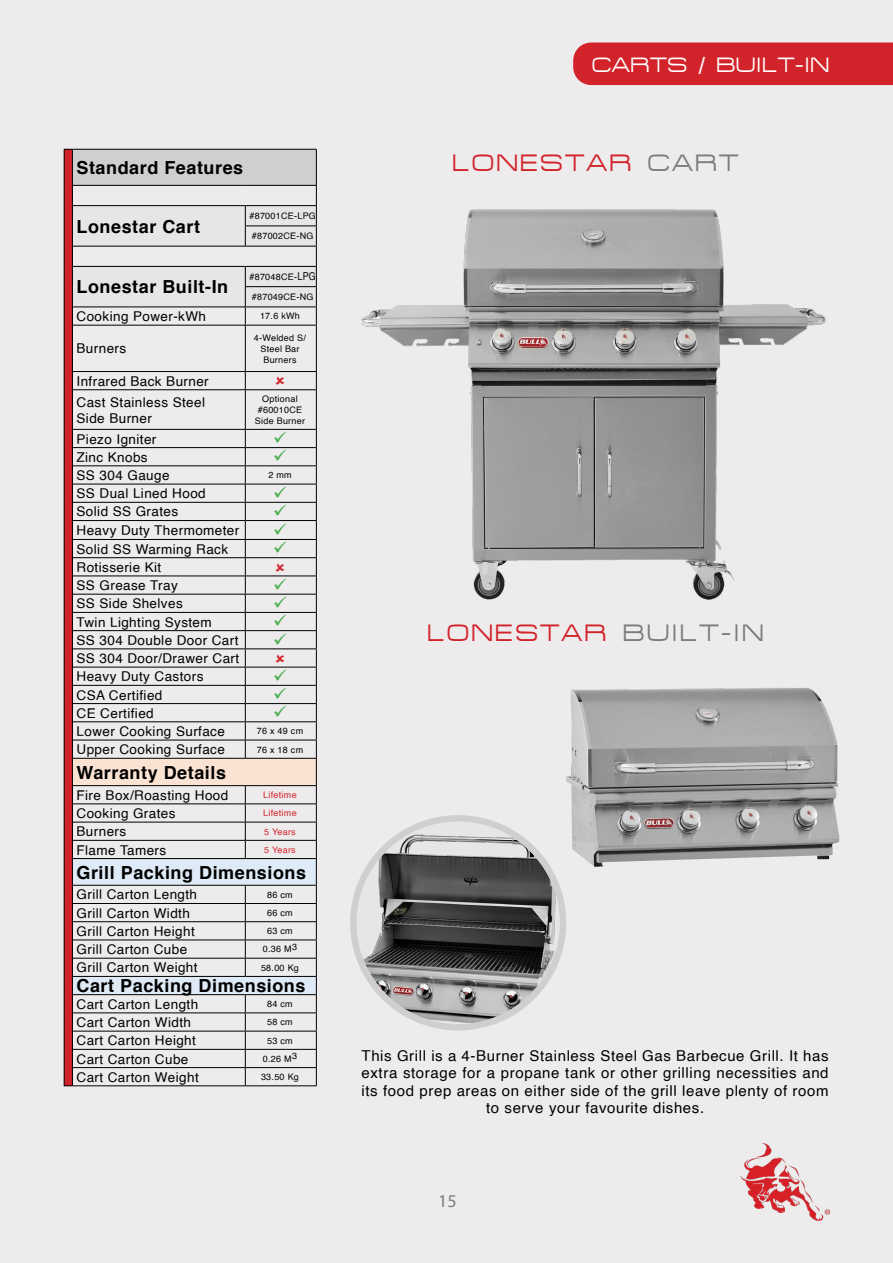
<style>
.page{position:relative;width:893px;height:1263px;background:#eeebec}
.page>*{position:absolute;margin:0;border:0;box-sizing:border-box;transform-origin:0 0}
.t1{font:24px "Federation";letter-spacing:.07em;color:#d2232a}
.t2{font:21px "Federation";color:#fff}
.t3{font:700 18px "Helvetica";letter-spacing:.03em;color:#000}
.t4{font:18px "Myriad Pro";color:#7b7c7f}
.t5{font:15px/17.5px "Helvetica";letter-spacing:.04em;color:#000;text-align:center}
.t6{font:13.5px/18.3px "Helvetica";letter-spacing:.03em;color:#000}
.t7{font:9px/10.8px "Helvetica";letter-spacing:.03em;color:#000;text-align:center}
.t8{font:9px "Helvetica";letter-spacing:.03em;color:#d2232a}
.s1{font-size:10.95px}
.s2{color:#7b7c7f}
</style>
<div class="page">
<img style="left:741px;top:1143px;width:88px;height:77px">
<img style="left:361px;top:209px;width:465px;height:391px">
<svg style="left:353px;top:818px;width:210px;height:209px"></svg>
<img style="left:356px;top:832px;width:201px;height:192px">
<div style="left:350px;top:815px;width:216px;height:215px;border:6px solid #d0cece;border-radius:50%"></div>
<div style="left:64px;top:149px;width:8px;height:937px;background:#d2232a"></div>
<div style="left:72px;top:149px;width:244px;height:36px;background:#d0cece"></div>
<hr style="left:245px;top:325px;width:1px;height:46px;background:#000">
<hr style="left:316px;top:325px;width:1px;height:46px;background:#000">
<hr style="left:72px;top:371px;width:173px;height:1px;background:#000">
<hr style="left:245px;top:371px;width:72px;height:1px;background:#000">
<svg style="left:245px;top:372px;width:1px;height:17px"></svg>
<svg style="left:316px;top:372px;width:1px;height:17px"></svg>
<hr style="left:72px;top:389px;width:173px;height:1px;background:#000">
<hr style="left:245px;top:389px;width:72px;height:1px;background:#000">
<hr style="left:245px;top:390px;width:1px;height:39px;background:#000">
<hr style="left:316px;top:390px;width:1px;height:39px;background:#000">
<hr style="left:72px;top:325px;width:1px;height:46px;background:#000">
<svg style="left:72px;top:371px;width:1px;height:19px"></svg>
<hr style="left:72px;top:390px;width:1px;height:39px;background:#000">
<hr style="left:64px;top:150px;width:1px;height:35px;background:#000">
<svg style="left:64px;top:185px;width:1px;height:140px"></svg>
<hr style="left:64px;top:325px;width:1px;height:46px;background:#000">
<svg style="left:64px;top:371px;width:1px;height:19px"></svg>
<hr style="left:64px;top:390px;width:1px;height:39px;background:#000">
<hr style="left:72px;top:149px;width:173px;height:1px;background:#000">
<hr style="left:245px;top:149px;width:72px;height:1px;background:#000">
<hr style="left:316px;top:150px;width:1px;height:35px;background:#000">
<hr style="left:72px;top:150px;width:1px;height:35px;background:#000">
<svg style="left:72px;top:185px;width:245px;height:140px"></svg>
<hr style="left:72px;top:325px;width:173px;height:1px;background:#000">
<hr style="left:245px;top:325px;width:72px;height:1px;background:#000">
<div style="left:573px;top:43px;width:320px;height:42px;background:#d2232a"></div>
<img style="left:566px;top:688px;width:273px;height:179px">
<svg style="left:64px;top:429px;width:253px;height:657px"></svg>
<h3 class="t3" style="left:77px;top:153px;width:168px">Standard Features</h3>
<h3 class="t3" style="left:77px;top:212px;width:125px">Lonestar Cart</h3>
<h3 class="t3" style="left:77px;top:273px;width:153px">Lonestar Built-In</h3>
<p class="t7" style="left:249px;top:211px;width:68px">#87001CE-LPG</p>
<p class="t7" style="left:252px;top:231px;width:63px">#87002CE-NG</p>
<p class="t7" style="left:249px;top:272px;width:68px">#87048CE-<span class="s1">LPG</span></p>
<p class="t7" style="left:252px;top:292px;width:63px">#87049CE-NG</p>
<p class="t6" style="left:77px;top:308px;width:131px">Cooking Power-kWh</p>
<p class="t7" style="left:260px;top:311px;width:41px">17.6 kWh</p>
<p class="t6" style="left:77px;top:340px;width:51px">Burners</p>
<p class="t7" style="left:254px;top:333px;width:54px">4-Welded S/<br>Steel Bar<br>Burners</p>
<p class="t6" style="left:77px;top:371px;width:134px;line-height:20.9px">Infrared Back Burner<br>Cast Stainless Steel</p>
<p class="t6" style="left:77px;top:409px;width:77px">Side Burner</p>
<p class="t7" style="left:255px;top:394px;width:52px">Optional #60010CE<br>Side Burner</p>
<p class="t6" style="left:77px;top:430px;width:81px">Piezo Igniter</p>
<p class="t6" style="left:77px;top:448px;width:73px">Zinc Knobs</p>
<p class="t6" style="left:77px;top:466px;width:95px">SS 304 Gauge</p>
<p class="t7" style="left:268px;top:470px;width:25px">2 mm</p>
<p class="t6" style="left:77px;top:485px;width:131px">SS Dual Lined Hood</p>
<p class="t6" style="left:77px;top:503px;width:103px">Solid SS Grates</p>
<p class="t6" style="left:77px;top:522px;width:164px">Heavy Duty Thermometer</p>
<p class="t6" style="left:77px;top:540px;width:153px">Solid SS Warming Rack</p>
<p class="t6" style="left:77px;top:558px;width:103px">Rotisserie Kit<br>SS Grease Tray</p>
<p class="t6" style="left:77px;top:595px;width:108px">SS Side Shelves</p>
<p class="t6" style="left:77px;top:613px;width:137px">Twin Lighting System</p>
<p class="t6" style="left:77px;top:631px;width:163px">SS 304 Double Door Cart</p>
<p class="t6" style="left:77px;top:649px;width:164px">SS 304 Door/Drawer Cart<br>Heavy Duty Castors</p>
<p class="t6" style="left:77px;top:686px;width:87px">CSA Certified</p>
<p class="t6" style="left:77px;top:704px;width:79px">CE Certified</p>
<p class="t6" style="left:77px;top:722px;width:150px">Lower Cooking Surface</p>
<p class="t7" style="left:257px;top:726px;width:48px">76 x 49 cm</p>
<p class="t6" style="left:77px;top:741px;width:150px">Upper Cooking Surface</p>
<p class="t7" style="left:257px;top:744px;width:48px">76 x 18 cm</p>
<h3 class="t3" style="left:77px;top:758px;width:151px">Warranty Details</h3>
<p class="t6" style="left:77px;top:786px;width:153px">Fire Box/Roasting Hood</p>
<p class="t8" style="left:263px;top:788px;width:35px">Lifetime</p>
<p class="t6" style="left:77px;top:804px;width:101px">Cooking Grates</p>
<p class="t8" style="left:263px;top:806px;width:35px">Lifetime</p>
<p class="t6" style="left:77px;top:823px;width:51px">Burners</p>
<p class="t8" style="left:264px;top:824px;width:33px">5 Years</p>
<p class="t6" style="left:77px;top:841px;width:91px">Flame Tamers</p>
<p class="t8" style="left:264px;top:843px;width:33px">5 Years</p>
<h3 class="t3" style="left:77px;top:858px;width:231px">Grill Packing Dimensions</h3>
<p class="t6" style="left:77px;top:886px;width:122px">Grill Carton Length</p>
<p class="t7" style="left:267px;top:889px;width:27px">86 cm</p>
<p class="t6" style="left:77px;top:904px;width:115px">Grill Carton Width</p>
<p class="t7" style="left:267px;top:908px;width:27px">66 cm</p>
<p class="t6" style="left:77px;top:922px;width:120px">Grill Carton Height</p>
<p class="t7" style="left:267px;top:926px;width:27px">63 cm</p>
<p class="t6" style="left:77px;top:941px;width:112px">Grill Carton Cube</p>
<p class="t7" style="left:263px;top:944px;width:36px">0.36 M3</p>
<p class="t6" style="left:77px;top:959px;width:123px">Grill Carton Weight</p>
<p class="t7" style="left:261px;top:962px;width:39px">58.00 Kg</p>
<h3 class="t3" style="left:77px;top:971px;width:230px">Cart Packing Dimensions</h3>
<p class="t6" style="left:77px;top:995px;width:123px">Cart Carton Length</p>
<p class="t7" style="left:267px;top:999px;width:27px">84 cm</p>
<p class="t6" style="left:77px;top:1013px;width:116px">Cart Carton Width</p>
<p class="t7" style="left:267px;top:1017px;width:27px">58 cm</p>
<p class="t6" style="left:77px;top:1032px;width:121px">Cart Carton Height</p>
<p class="t7" style="left:267px;top:1035px;width:27px">53 cm</p>
<p class="t6" style="left:77px;top:1050px;width:113px">Cart Carton Cube</p>
<p class="t7" style="left:263px;top:1053px;width:36px">0.26 M3</p>
<p class="t6" style="left:77px;top:1068px;width:124px">Cart Carton Weight</p>
<p class="t7" style="left:261px;top:1072px;width:39px">33.50 Kg</p>
<h2 class="t2" style="left:592px;top:53px;width:239px">CARTS / BUILT-IN</h2>
<h1 class="t1" style="left:452px;top:149px;width:288px">LONESTAR <span class="s2">CART</span></h1>
<h1 class="t1" style="left:427px;top:619px;width:338px">LONESTAR <span class="s2">BUILT-IN</span></h1>
<p class="t5" style="left:362px;top:1047px;width:468px">This Grill is a 4-Burner Stainless Steel Gas Barbecue Grill. It has extra storage for a propane tank or other grilling necessities and its food prep areas on either side of the grill leave plenty of room to serve your favourite dishes.</p>
<h3 class="t4" style="left:438px;top:1189px;width:20px">15</h3>
</div>
